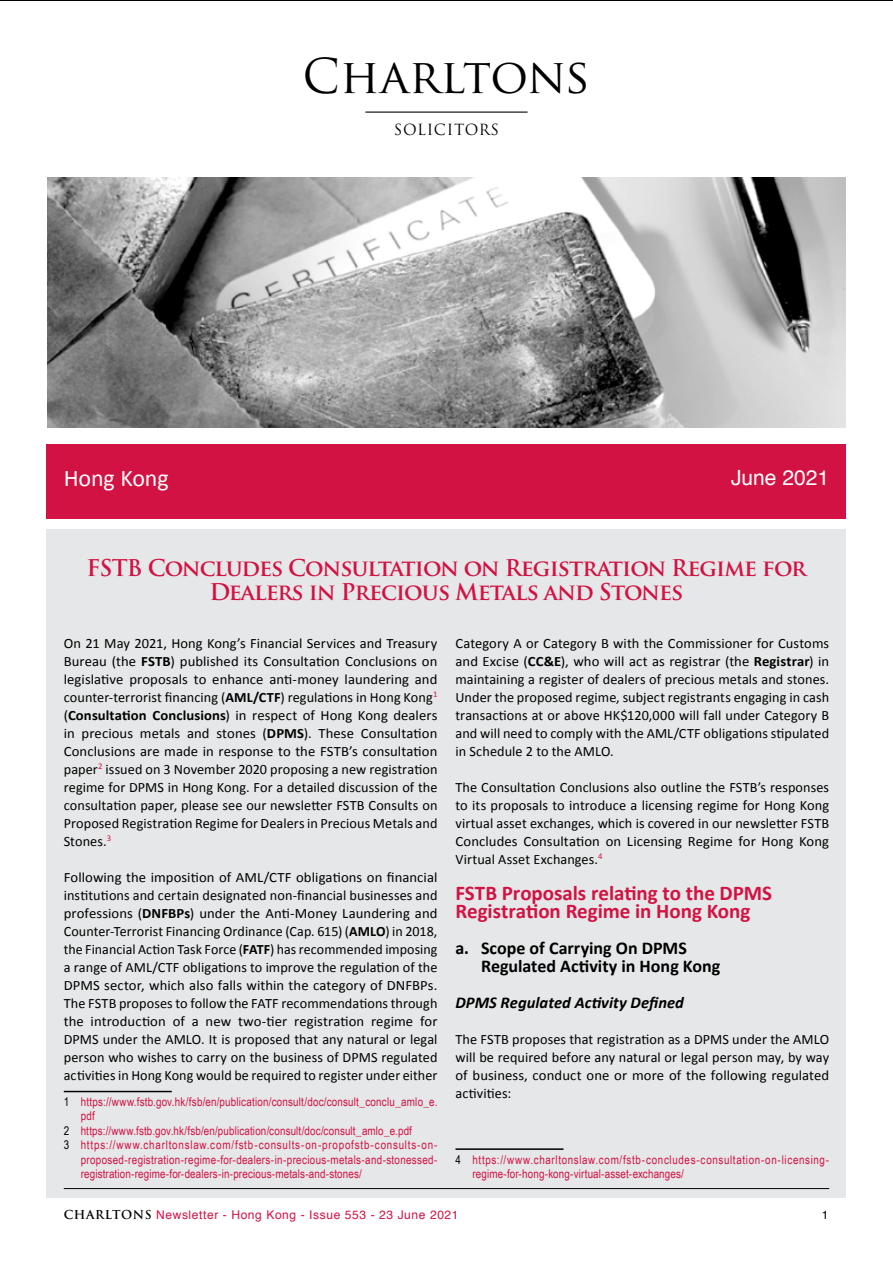
<style>
.page{position:relative;width:893px;height:1263px;background:#fff}
.page>*{position:absolute;margin:0;border:0;box-sizing:border-box;transform-origin:0 0}
.t1{font:46.8px "Trajan Pro";color:#000}
.t2{font:24px "Calibri";letter-spacing:-.005em;color:#fff}
.t3{font:700 22.5px/24px "Trajan Pro";letter-spacing:-.04em;color:#d21242;text-align:center}
.t4{font:700 21px/18px "Calibri";color:#d21242}
.t5{font:21px "Helvetica";color:#fff}
.t6{font:700 18px/18px "Calibri";color:#000}
.t7{font:italic 700 16.5px "Calibri";color:#000}
.t8{font:15px "Trajan Pro";letter-spacing:.04em;color:#000}
.t9{font:14.25px/18px "Calibri";letter-spacing:.005em;color:#000;text-align:justify}
.t10{font:12px "Arial Narrow";letter-spacing:.025em;color:#d21242}
.t11{font:12px/14.4px "Arial Narrow";letter-spacing:.05em;color:#d21242}
.t12{font:12px "Arial Narrow";letter-spacing:.065em;color:#d21242}
.t13{font:12px "Helvetica";letter-spacing:.05em;color:#d21242}
.t14{font:12px "Helvetica";color:#000}
.s1{font-weight:700}
.s2{color:#000}
.s3{font-family:"Trajan Pro";font-weight:700;color:#000}
</style>
<div class="page">
<div style="left:47px;top:529px;width:799px;height:669px;background:#e6e7e8"></div>
<hr style="left:64px;top:1188px;width:765px;height:1px;background:#000">
<hr style="left:365px;top:112px;width:162px;height:1px;background:#000">
<div style="left:47px;top:444px;width:799px;height:64px;background:#d21242"></div>
<div style="left:47px;top:500px;width:799px;height:19px;background:#d21242"></div>
<img style="left:47px;top:177px;width:799px;height:250px">
<hr style="left:64px;top:1091px;width:108px;height:1px;background:#000">
<hr style="left:455px;top:1148px;width:108px;height:2px;background:#000">
<h1 class="t1" style="left:303px;top:47px;width:289px">Charltons</h1>
<p class="t8" style="left:394px;top:120px;width:107px">SOLICITORS</p>
<h2 class="t2" style="left:64px;top:463px;width:106px">Hong Kong</h2>
<h3 class="t5" style="left:731px;top:461px;width:100px">June 2021</h3>
<h3 class="t3" style="left:87px;top:556px;width:721px">FSTB Concludes Consultation on Registration Regime for<br>Dealers in Precious Metals and Stones</h3>
<p class="t9" style="left:64px;top:634px;width:375px">On 21 May 2021, Hong Kong’s Financial Services and Treasury Bureau (the <span class="s1">FSTB</span>) published its Consultation Conclusions on legislative proposals to enhance anti-money laundering and counter-terrorist financing (<span class="s1">AML/CTF</span>) regulations in Hong Kong<sup>1 </sup>(<span class="s1">Consultation Conclusions</span>) in respect of Hong Kong dealers in precious metals and stones (<span class="s1">DPMS</span>). These Consultation Conclusions are made in response to the FSTB’s consultation paper<sup>2</sup> issued on 3 November 2020 proposing a new registration regime for DPMS in Hong Kong. For a detailed discussion of the consultation paper, please see our newsletter FSTB Consults on Proposed Registration Regime for Dealers in Precious Metals and Stones.<sup>3</sup></p>
<p class="t9" style="left:64px;top:868px;width:375px">Following the imposition of AML/CTF obligations on financial institutions and certain designated non-financial businesses and professions (<span class="s1">DNFBPs</span>) under the Anti-Money Laundering and Counter-Terrorist Financing Ordinance (Cap. 615) (<span class="s1">AMLO</span>) in 2018, the Financial Action Task Force (<span class="s1">FATF</span>) has recommended imposing a range of AML/CTF obligations to improve the regulation of the DPMS sector, which also falls within the category of DNFBPs.<br>The FSTB proposes to follow the FATF recommendations through the introduction of a new two-tier registration regime for DPMS under the AMLO. It is proposed that any natural or legal person who wishes to carry on the business of DPMS regulated activities in Hong Kong would be required to register under either</p>
<p class="t10" style="left:64px;top:1093px;width:375px"><span class="s2">1</span> https://www.fstb.gov.hk/fsb/en/publication/consult/doc/consult_conclu_amlo_e.</p>
<p class="t10" style="left:81px;top:1107px;width:15px">pdf</p>
<p class="t10" style="left:64px;top:1122px;width:350px"><span class="s2">2</span> https://www.fstb.gov.hk/fsb/en/publication/consult/doc/consult_amlo_e.pdf</p>
<p class="t12" style="left:64px;top:1136px;width:375px"><span class="s2">3</span> https://www.charltonslaw.com/fstb-consults-on-propofstb-consults-on-</p>
<p class="t10" style="left:81px;top:1150px;width:358px">proposed-registration-regime-for-dealers-in-precious-metals-and-stonessed-</p>
<p class="t10" style="left:81px;top:1165px;width:283px">registration-regime-for-dealers-in-precious-metals-and-stones/</p>
<p class="t9" style="left:455px;top:634px;width:375px">Category A or Category B with the Commissioner for Customs and Excise (<span class="s1">CC&amp;E</span>), who will act as registrar (the <span class="s1">Registrar</span>) in maintaining a register of dealers of precious metals and stones.<br>Under the proposed regime, subject registrants engaging in cash transactions at or above HK$120,000 will fall under Category B and will need to comply with the AML/CTF obligations stipulated in Schedule 2 to the AMLO.</p>
<p class="t9" style="left:455px;top:778px;width:375px">The Consultation Conclusions also outline the FSTB’s responses to its proposals to introduce a licensing regime for Hong Kong virtual asset exchanges, which is covered in our newsletter FSTB Concludes Consultation on Licensing Regime for Hong Kong Virtual Asset Exchanges.<sup>4</sup></p>
<h3 class="t4" style="left:455px;top:884px;width:318px">FSTB Proposals relating to the DPMS<br>Registration Regime in Hong Kong</h3>
<p class="t6" style="left:481px;top:939px;width:241px;text-indent:-26px">a. Scope of Carrying On DPMS<br>Regulated Activity in Hong Kong</p>
<p class="t7" style="left:455px;top:992px;width:230px">DPMS Regulated Activity Defined</p>
<p class="t9" style="left:455px;top:1030px;width:375px">The FSTB proposes that registration as a DPMS under the AMLO will be required before any natural or legal person may, by way of business, conduct one or more of the following regulated activities:</p>
<p class="t11" style="left:472px;top:1152px;width:358px;text-indent:-17px"><span class="s2">4</span> https://www.charltonslaw.com/fstb-concludes-consultation-on-licensing&shy;regime-for-hong-kong-virtual-asset-exchanges/</p>
<p class="t13" style="left:64px;top:1206px;width:396px"><span class="s3">CHARLTONS</span> Newsletter - Hong Kong - Issue 553 - 23 June 2021</p>
<p class="t14" style="left:822px;top:1206px;width:8px">1</p>
</div>
